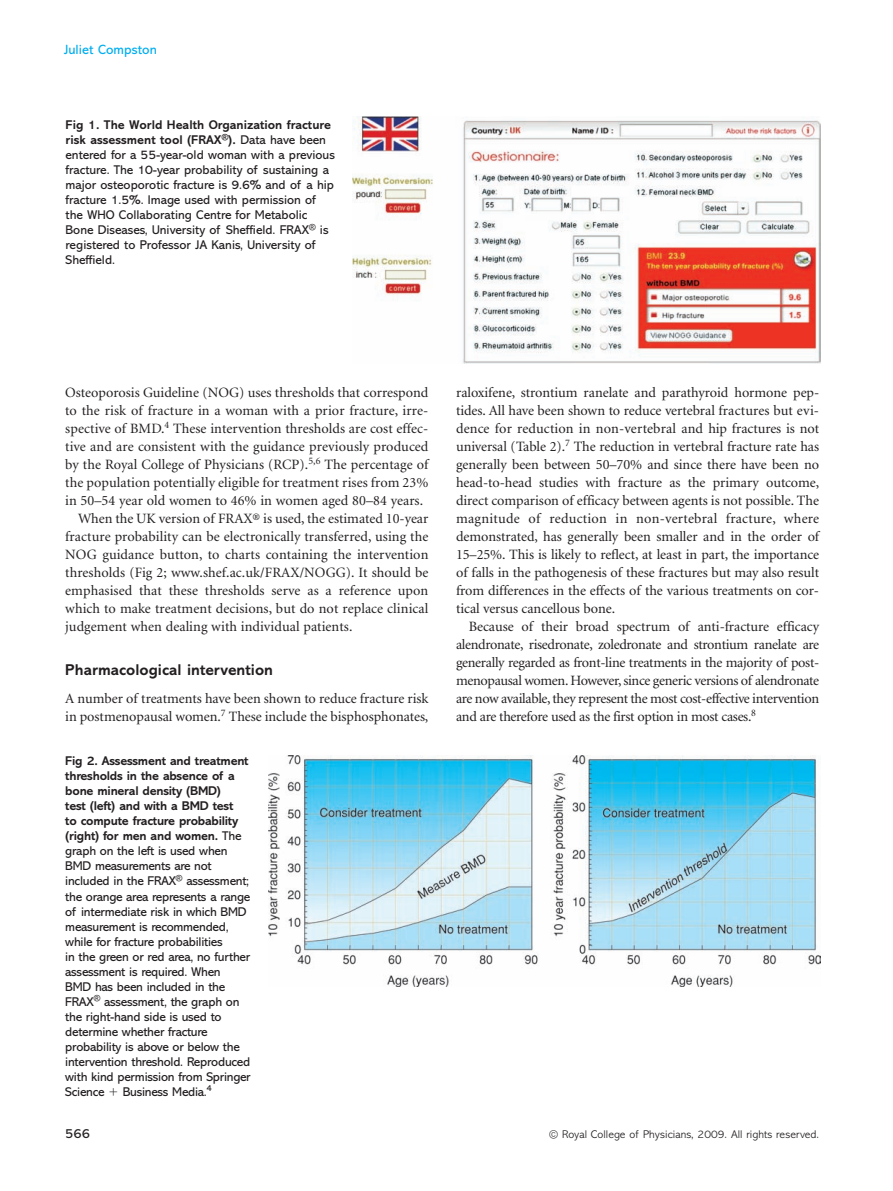
<style>
.page{position:relative;width:893px;height:1191px;background:#fff}
.page>*{position:absolute;margin:0;border:0;box-sizing:border-box;transform-origin:0 0}
.t1{font:700 15.75px "Abadi";color:#231f20}
.t2{font:14.25px/18px "Minion";letter-spacing:.005em;color:#231f20;text-align:justify}
.t3{font:13.5px "Abadi";letter-spacing:.005em;color:#00aeef}
.t4{font:13.5px "Abadi";color:#231f20}
.t5{font:12.75px/15px "Abadi";letter-spacing:-.02em;color:#231f20}
.t6{font:12.75px/15px "Abadi";color:#231f20}
.t7{font:300 11.25px "Abadi";letter-spacing:.005em;color:#231f20}
.s1{font-weight:700}
</style>
<div class="page">
<svg style="left:268px;top:116px;width:553px;height:871px"></svg>
<p class="t3" style="left:64px;top:44px;width:95px">Juliet Compston</p>
<p class="t6" style="left:66px;top:118px;width:271px"><span class="s1">Fig 1. The World Health Organization fracture risk assessment tool (FRAX</span><sup>®</sup><span class="s1">).</span> Data have been entered for a 55-year-old woman with a previous fracture. The 10-year probability of sustaining a major osteoporotic fracture is 9.6% and of a hip fracture 1.5%. Image used with permission of the WHO Collaborating Centre for Metabolic Bone Diseases, University of Sheffield. FRAX<sup>®</sup> is registered to Professor JA Kanis, University of Sheffield.</p>
<p class="t2" style="left:65px;top:385px;width:365px">Osteoporosis Guideline (NOG) uses thresholds that correspond</p>
<p class="t2" style="left:65px;top:403px;width:365px">to the risk of fracture in a woman with a prior fracture, irre-</p>
<p class="t2" style="left:65px;top:421px;width:365px">spective of BMD.<sup>4</sup> These intervention thresholds are cost effec-</p>
<p class="t2" style="left:65px;top:439px;width:365px">tive and are consistent with the guidance previously produced</p>
<p class="t2" style="left:65px;top:457px;width:365px">by the Royal College of Physicians (RCP).<sup>5,6</sup> The percentage of</p>
<p class="t2" style="left:65px;top:475px;width:365px">the population potentially eligible for treatment rises from 23%</p>
<p class="t2" style="left:65px;top:493px;width:359px">in 50–54 year old women to 46% in women aged 80–84 years.</p>
<p class="t2" style="left:78px;top:511px;width:352px">When the UK version of FRAX® is used, the estimated 10-year</p>
<p class="t2" style="left:65px;top:529px;width:365px">fracture probability can be electronically transferred, using the</p>
<p class="t2" style="left:65px;top:547px;width:365px">NOG guidance button, to charts containing the intervention</p>
<p class="t2" style="left:65px;top:565px;width:365px">thresholds (Fig 2; www.shef.ac.uk/FRAX/NOGG). It should be</p>
<p class="t2" style="left:65px;top:583px;width:365px">emphasised that these thresholds serve as a reference upon</p>
<p class="t2" style="left:65px;top:601px;width:365px">which to make treatment decisions, but do not replace clinical</p>
<p class="t2" style="left:65px;top:619px;width:289px">judgement when dealing with individual patients.</p>
<p class="t1" style="left:65px;top:663px;width:209px">Pharmacological intervention</p>
<p class="t2" style="left:65px;top:691px;width:365px">A number of treatments have been shown to reduce fracture risk in postmenopausal women.<sup>7</sup> These include the bisphosphonates,</p>
<p class="t5" style="left:65px;top:755px;width:187px"><span class="s1">Fig 2. Assessment and treatment thresholds in the absence of a bone mineral density (BMD)<br>test (left) and with a BMD test<br>to compute fracture probability (right) for men and women.</span> The graph on the left is used when<br>BMD measurements are not included in the FRAX<sup>®</sup> assessment; the orange area represents a range of intermediate risk in which BMD measurement is recommended, while for fracture probabilities<br>in the green or red area, no further assessment is required. When<br>BMD has been included in the<br>FRAX<sup>®</sup> assessment, the graph on the right-hand side is used to determine whether fracture probability is above or below the intervention threshold. Reproduced with kind permission from Springer<br>Science</p>
<p class="t5" style="left:123px;top:1085px;width:91px">Business Media.<sup>4</sup></p>
<p class="t2" style="left:456px;top:385px;width:365px">raloxifene, strontium ranelate and parathyroid hormone pep&shy;tides. All have been shown to reduce vertebral fractures but evi&shy;dence for reduction in non-vertebral and hip fractures is not universal (Table 2).<sup>7</sup> The reduction in vertebral fracture rate has generally been between 50–70% and since there have been no head-to-head studies with fracture as the primary outcome, direct comparison of efficacy between agents is not possible. The magnitude of reduction in non-vertebral fracture, where demonstrated, has generally been smaller and in the order of 15–25%. This is likely to reflect, at least in part, the importance of falls in the pathogenesis of these fractures but may also result from differences in the effects of the various treatments on cor&shy;tical versus cancellous bone.</p>
<p class="t2" style="left:456px;top:619px;width:365px;text-indent:13px">Because of their broad spectrum of anti-fracture efficacy alendronate, risedronate, zoledronate and strontium ranelate are generally regarded as front-line treatments in the majority of post&shy;menopausal women. However, since generic versions of alendronate are now available, they represent the most cost-effective intervention and are therefore used as the first option in most cases.<sup>8</sup></p>
<p class="t4" style="left:65px;top:1128px;width:26px">566</p>
<p class="t7" style="left:549px;top:1129px;width:271px">© Royal College of Physicians, 2009. All rights reserved.</p>
</div>
